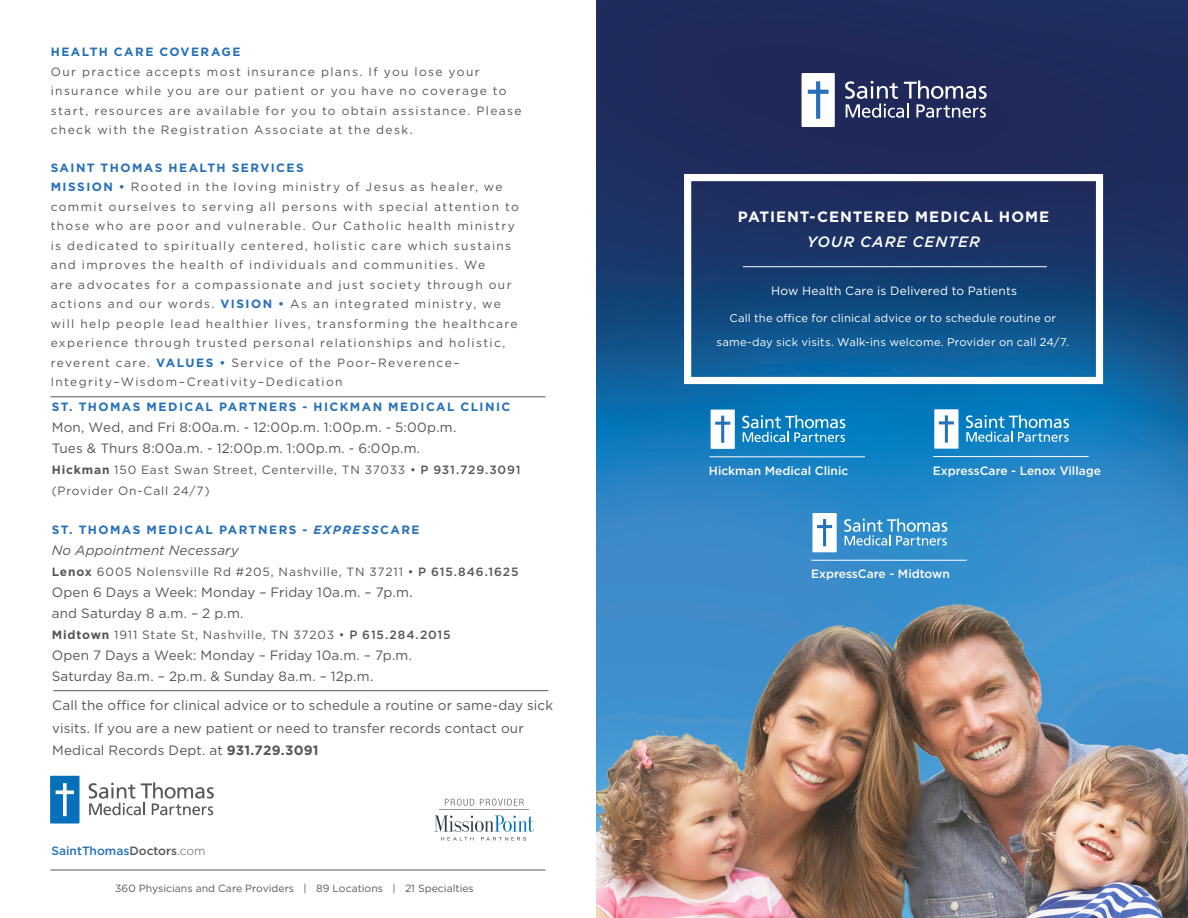
<style>
.page{position:relative;width:1188px;height:918px;background:#fff}
.page>*{position:absolute;margin:0;border:0;box-sizing:border-box;transform-origin:0 0}
.t1{font:700 15px "Gotham";letter-spacing:.06em;color:#fff}
.t2{font:italic 500 15px "Gotham";letter-spacing:.065em;color:#fff}
.Paragraph_Style_1{font:13.5px/22.5px "Gotham";letter-spacing:.01em;color:#555659}
.Paragraph_Style_1-2{font:italic 13.5px "Gotham";letter-spacing:.01em;color:#555659}
.Paragraph_Style_1-3{font:12px/19.5px "Gotham";letter-spacing:.115em;color:#555659}
.Paragraph_Style_1-4{font:12px "Gotham";letter-spacing:.065em;color:#555659}
.Paragraph_Style_1-5{font:700 12px "Gotham";letter-spacing:.12em;color:#2570b8}
.t3{font:500 12px "Gotham";color:#fff}
.t4{font:12px "Gotham";letter-spacing:.01em;color:#fff}
.t5{font:500 12px "Gotham";color:#2570b8}
.t6{font:11.25px/24px "Gotham";letter-spacing:.015em;color:#fff;text-align:center}
.t7{font:10.5px "Gotham";color:#57585a}
.s1{font-weight:700;color:#2570b8}
.s2{font-weight:700}
.s3{font-weight:500}
.s4{font-style:italic}
.s5{color:#555659}
.s6{font-weight:300;color:#555659}
</style>
<div class="page">
<img style="left:596px;top:0;width:592px;height:918px">
<img style="left:597px;top:389px;width:591px;height:529px">
<hr style="left:50px;top:870px;width:495px;height:1px;background:#555659">
<svg style="left:445px;top:799px;width:79px;height:7px"></svg>
<hr style="left:439px;top:809px;width:90px;height:1px;background:#9a9699">
<svg style="left:435px;top:815px;width:99px;height:26px"></svg>
<svg style="left:89px;top:782px;width:125px;height:33px"></svg>
<div style="left:50px;top:776px;width:30px;height:48px;background:#0770ba"></div>
<svg style="left:56px;top:783px;width:18px;height:33px"></svg>
<hr style="left:50px;top:397px;width:495px;height:1px;background:#555659">
<div style="left:684px;top:174px;width:419px;height:210px;border:7px solid #fff"></div>
<hr style="left:743px;top:266px;width:304px;height:1px;background:#fff">
<svg style="left:742px;top:415px;width:103px;height:27px;background:#439dcf"></svg>
<div style="left:711px;top:410px;width:24px;height:39px;background:#fff"></div>
<svg style="left:715px;top:416px;width:15px;height:27px"></svg>
<hr style="left:709px;top:457px;width:156px;height:1px;background:#fff">
<svg style="left:845px;top:80px;width:142px;height:38px;background:#565d82"></svg>
<div style="left:802px;top:73px;width:33px;height:54px;background:#fff"></div>
<svg style="left:808px;top:81px;width:21px;height:38px"></svg>
<hr style="left:53px;top:690px;width:495px;height:1px;background:#555659">
<svg style="left:966px;top:415px;width:103px;height:27px;background:#48a0d2"></svg>
<div style="left:934px;top:409px;width:24px;height:40px;background:#fff"></div>
<svg style="left:939px;top:415px;width:15px;height:28px"></svg>
<hr style="left:933px;top:456px;width:156px;height:1px;background:#fff">
<svg style="left:844px;top:518px;width:103px;height:28px;background:#60a8d7"></svg>
<div style="left:812px;top:513px;width:25px;height:39px;background:#fff"></div>
<svg style="left:817px;top:519px;width:15px;height:27px"></svg>
<hr style="left:811px;top:560px;width:156px;height:1px;background:#fff">
<p class="Paragraph_Style_1-5" style="left:51px;top:44px;width:191px">HEALTH CARE COVERAGE</p>
<p class="Paragraph_Style_1-3" style="left:51px;top:62px;width:472px">Our practice accepts most insurance plans. If you lose your insurance while you are our patient or you have no coverage to start, resources are available for you to obtain assistance. Please check with the Registration Associate at the desk.</p>
<p class="Paragraph_Style_1-5" style="left:51px;top:160px;width:255px">SAINT THOMAS HEALTH SERVICES</p>
<p class="Paragraph_Style_1-3" style="left:51px;top:177px;width:470px"><span class="s1">MISSION •</span> Rooted in the loving ministry of Jesus as healer, we commit ourselves to serving all persons with special attention to those who are poor and vulnerable. Our Catholic health ministry is dedicated to spiritually centered, holistic care which sustains and improves the health of individuals and communities. We<br>are advocates for a compassionate and just society through our actions and our words. <span class="s1">VISION •</span> As an integrated ministry, we will help people lead healthier lives, transforming the healthcare experience through trusted personal relationships and holistic, reverent care. <span class="s1">VALUES •</span> Service of the Poor–Reverence– Integrity–Wisdom–Creativity–Dedication</p>
<p class="Paragraph_Style_1-5" style="left:52px;top:399px;width:460px">ST. THOMAS MEDICAL PARTNERS - HICKMAN MEDICAL CLINIC</p>
<p class="Paragraph_Style_1" style="left:52px;top:416px;width:406px">Mon, Wed, and Fri 8:00a.m. - 12:00p.m. 1:00p.m. - 5:00p.m.</p>
<p class="Paragraph_Style_1" style="left:52px;top:437px;width:370px">Tues &amp; Thurs 8:00a.m. - 12:00p.m. 1:00p.m. - 6:00p.m.</p>
<p class="Paragraph_Style_1-4" style="left:52px;top:463px;width:470px"><span class="s2">Hickman</span> 150 East Swan Street, Centerville, TN 37033 • <span class="s3">P 931.729.3091</span></p>
<p class="Paragraph_Style_1-4" style="left:52px;top:484px;width:160px">(Provider On-Call 24/7)</p>
<p class="Paragraph_Style_1-5" style="left:52px;top:522px;width:369px">ST. THOMAS MEDICAL PARTNERS - <span class="s4">EXPRESS</span>CARE</p>
<p class="Paragraph_Style_1-2" style="left:52px;top:542px;width:189px">No Appointment Necessary</p>
<p class="Paragraph_Style_1-4" style="left:52px;top:565px;width:468px"><span class="s2">Lenox</span> 6005 Nolensville Rd #205, Nashville, TN 37211 • <span class="s3">P 615.846.1625</span></p>
<p class="Paragraph_Style_1" style="left:52px;top:581px;width:363px">Open 6 Days a Week: Monday – Friday 10a.m. – 7p.m.</p>
<p class="Paragraph_Style_1" style="left:52px;top:602px;width:193px">and Saturday 8 a.m. – 2 p.m.</p>
<p class="Paragraph_Style_1-4" style="left:52px;top:628px;width:400px"><span class="s2">Midtown</span> 1911 State St, Nashville, TN 37203 • <span class="s3">P 615.284.2015</span></p>
<p class="Paragraph_Style_1" style="left:52px;top:644px;width:362px">Open 7 Days a Week: Monday – Friday 10a.m. – 7p.m.</p>
<p class="Paragraph_Style_1" style="left:52px;top:665px;width:323px">Saturday 8a.m. – 2p.m. &amp; Sunday 8a.m. – 12p.m.</p>
<p class="Paragraph_Style_1" style="left:52px;top:694px;width:503px">Call the office for clinical advice or to schedule a routine or same-day sick visits. If you are a new patient or need to transfer records contact our<br>Medical Records Dept. at <span class="s2">931.729.3091</span></p>
<p class="t5" style="left:51px;top:843px;width:155px">SaintThomas<span class="s5">Doctors</span><span class="s6">.com</span></p>
<p class="t7" style="left:115px;top:882px;width:360px">360 Physicians and Care Providers | 89 Locations | 21 Specialties</p>
<p class="t1" style="left:738px;top:207px;width:313px">PATIENT-CENTERED MEDICAL HOME</p>
<p class="t2" style="left:807px;top:232px;width:174px">YOUR CARE CENTER</p>
<p class="t4" style="left:771px;top:283px;width:248px">How Health Care is Delivered to Patients</p>
<p class="t6" style="left:717px;top:306px;width:354px">Call the office for clinical advice or to schedule routine or same-day sick visits. Walk-ins welcome. Provider on call 24/7.</p>
<p class="t3" style="left:709px;top:463px;width:141px">Hickman Medical Clinic</p>
<p class="t3" style="left:933px;top:463px;width:170px">ExpressCare - Lenox Village</p>
<p class="t3" style="left:811px;top:566px;width:140px">ExpressCare - Midtown</p>
</div>
